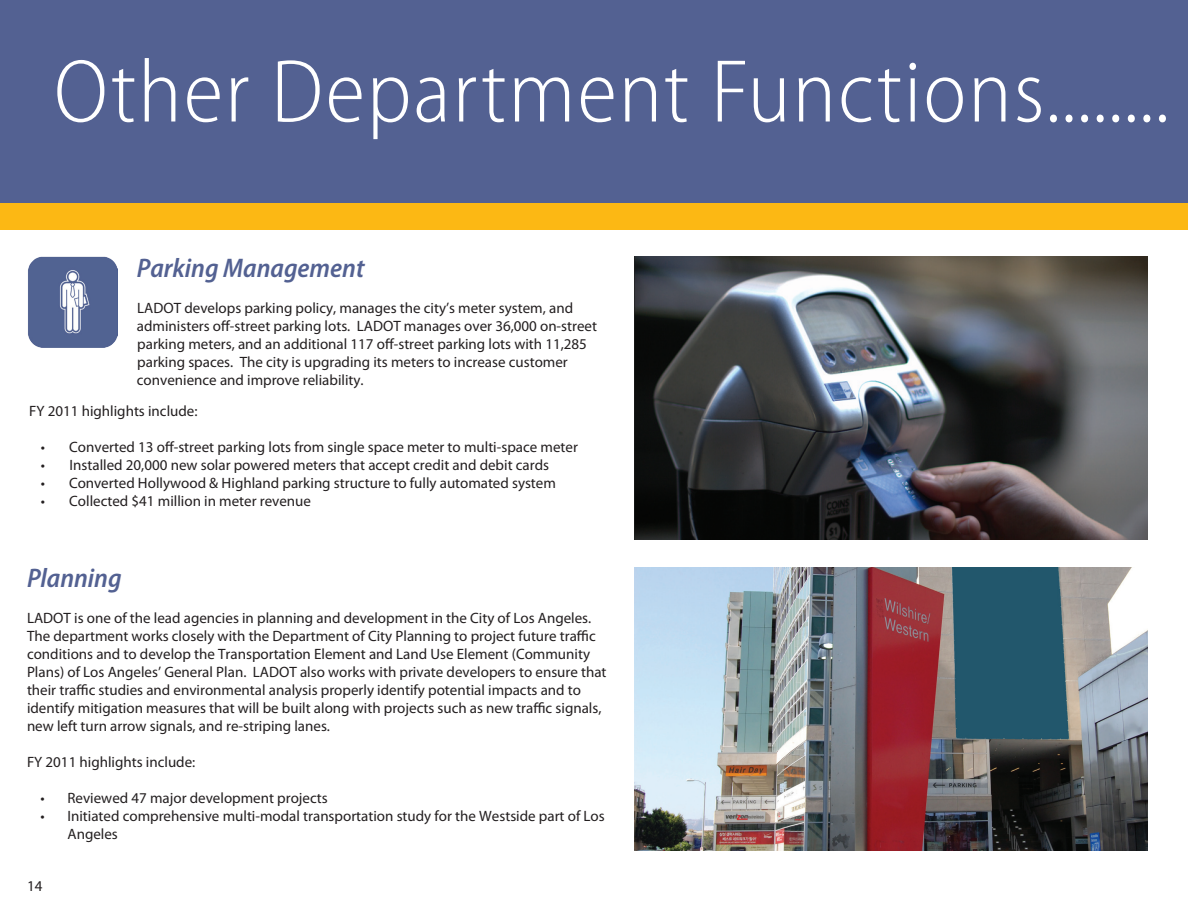
<style>
.page{position:relative;width:1188px;height:918px;background:#fff}
.page>*{position:absolute;margin:0;border:0;box-sizing:border-box;transform-origin:0 0}
.t1{font:300 semi-condensed 90px "Myriad Pro";letter-spacing:.02em;color:#fff}
.t2{font:italic 600 semi-condensed 27px "Myriad Pro";color:#536192}
.t3{font:15px/18px "Myriad Pro";color:#231f20}
</style>
<div class="page">
<div style="left:0;top:189px;width:1188px;height:41px;background:#fcb814"></div>
<div style="left:0;top:0;width:1188px;height:202px;background:#536192"></div>
<img style="left:634px;top:256px;width:514px;height:284px">
<img style="left:634px;top:567px;width:514px;height:283px">
<img style="left:28px;top:256px;width:90px;height:91px">
<h1 class="t1" style="left:54px;top:43px;width:1117px">Other Department Functions........</h1>
<h2 class="t2" style="left:137px;top:253px;width:229px">Parking Management</h2>
<p class="t3" style="left:137px;top:298px;width:462px">LADOT develops parking policy, manages the city’s meter system, and administers off-street parking lots. LADOT manages over 36,000 on-street parking meters, and an additional 117 off-street parking lots with 11,285 parking spaces. The city is upgrading its meters to increase customer convenience and improve reliability.</p>
<p class="t3" style="left:29px;top:402px;width:170px">FY 2011 highlights include:</p>
<p class="t3" style="left:41px;top:438px;width:539px">• Converted 13 off-street parking lots from single space meter to multi-space meter</p>
<p class="t3" style="left:41px;top:456px;width:510px">• Installed 20,000 new solar powered meters that accept credit and debit cards</p>
<p class="t3" style="left:41px;top:474px;width:517px">• Converted Hollywood &amp; Highland parking structure to fully automated system</p>
<p class="t3" style="left:41px;top:492px;width:272px">• Collected $41 million in meter revenue</p>
<h2 class="t2" style="left:27px;top:564px;width:96px">Planning</h2>
<p class="t3" style="left:27px;top:609px;width:581px">LADOT is one of the lead agencies in planning and development in the City of Los Angeles.<br>The department works closely with the Department of City Planning to project future traffic conditions and to develop the Transportation Element and Land Use Element (Community Plans) of Los Angeles’ General Plan. LADOT also works with private developers to ensure that their traffic studies and environmental analysis properly identify potential impacts and to identify mitigation measures that will be built along with projects such as new traffic signals, new left turn arrow signals, and re-striping lanes.</p>
<p class="t3" style="left:27px;top:753px;width:170px">FY 2011 highlights include:</p>
<p class="t3" style="left:40px;top:789px;width:289px">• Reviewed 47 major development projects</p>
<p class="t3" style="left:68px;top:807px;width:539px;text-indent:-27px">• Initiated comprehensive multi-modal transportation study for the Westside part of Los<br>Angeles</p>
<p class="t3" style="left:27px;top:877px;width:17px">14</p>
</div>
